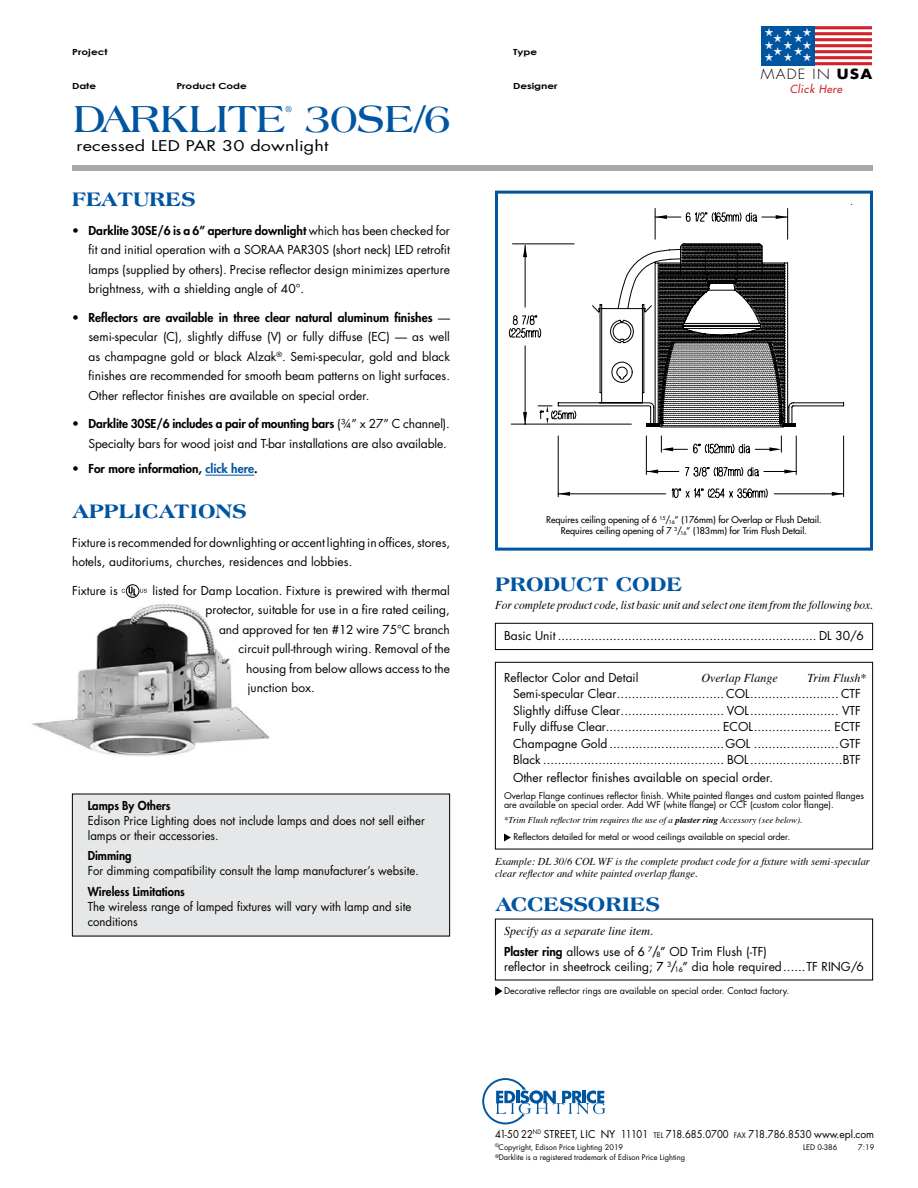
<style>
.page{position:relative;width:918px;height:1188px;background:#fff}
.page>*{position:absolute;margin:0;border:0;box-sizing:border-box;transform-origin:0 0}
.t1{font:700 40.5px "Americana";letter-spacing:-.01em;color:#0055a1}
.t2{font:800 21px "Americana";color:#0055a1}
.t3{font:14.4px "Futura";letter-spacing:.01em;color:#000;scale:1.25 1}
.t4{font:300 13.65px "Futura";letter-spacing:.08em;color:#000;scale:1.11 1}
.t5{font:12px/19.5px "Futura";color:#000;text-align:justify}
.t6{font:12px/15px "Futura";color:#000;scale:.95 1}
.t7{font:italic 12px "Times";color:#000;scale:.95 1}
.t8{font:italic 12px "Times";color:#000}
.t9{font:800 12px "Futura";color:#000;scale:.95 1}
.t10{font:800 12px "Futura";color:#000}
.K-tab_name{font:italic 10.95px "Futura";letter-spacing:.05em;color:#d2232a}
.t11{font:10.65px "Monotype Sorts";color:#fff}
.t12{font:italic 10.5px/12px "Times";color:#000}
.t13{font:10.5px "Futura";color:#000;scale:.9 1}
.t14{font:9px/9px "Futura";color:#000}
.t15{font:9px "Futura";color:#000}
.t16{font:italic 9px "Times";color:#000}
.t17{font:700 9px "Americana";color:#0055a1}
.t18{font:700 8.4px "Century Gothic";color:#000;scale:1.25 1}
.t19{font:7.5px "Futura";color:#000}
.s1{font-weight:700}
.s2{font-weight:800}
.s3{color:#0055a1}
.s4{font-style:inherit}
.s5{font-size:7.35px}
</style>
<div class="page">
<img style="left:32px;top:604px;width:238px;height:153px">
<div style="left:495px;top:191px;width:378px;height:360px;border:3px solid #0055a1"></div>
<hr style="left:206px;top:475px;width:48px;height:1px;background:#0055a1">
<div style="left:126px;top:584px;width:13px;height:14px;border:1px solid #000;border-radius:50%"></div>
<svg style="left:122px;top:587px;width:25px;height:9px"></svg>
<svg style="left:559px;top:492px;width:11px;height:4px"></svg>
<hr style="left:558px;top:494px;width:108px;height:1px;background:#000">
<hr style="left:558px;top:436px;width:1px;height:61px;background:#000">
<svg style="left:655px;top:208px;width:133px;height:32px"></svg>
<svg style="left:646px;top:402px;width:198px;height:97px"></svg>
<svg style="left:509px;top:243px;width:288px;height:229px"></svg>
<svg style="left:523px;top:245px;width:4px;height:12px"></svg>
<svg style="left:523px;top:412px;width:4px;height:12px"></svg>
<svg style="left:482px;top:1078px;width:123px;height:46px"></svg>
<div style="left:72px;top:165px;width:801px;height:6px;background:#a7a9ac"></div>
<svg style="left:504px;top:834px;width:7px;height:7px"></svg>
<div style="left:495px;top:623px;width:378px;height:27px;border:1px solid #000"></div>
<div style="left:495px;top:662px;width:378px;height:187px;border:1px solid #000"></div>
<svg style="left:495px;top:986px;width:8px;height:10px"></svg>
<div style="left:72px;top:794px;width:378px;height:142px;background:#e6e7e8"></div>
<hr style="left:814px;top:26px;width:58px;height:3px;background:#d2232a">
<hr style="left:814px;top:32px;width:58px;height:3px;background:#d2232a">
<hr style="left:814px;top:38px;width:58px;height:3px;background:#d2232a">
<hr style="left:814px;top:44px;width:58px;height:3px;background:#d2232a">
<hr style="left:814px;top:50px;width:58px;height:3px;background:#d2232a">
<hr style="left:814px;top:56px;width:58px;height:3px;background:#d2232a">
<hr style="left:814px;top:62px;width:58px;height:3px;background:#d2232a">
<div style="left:761px;top:26px;width:54px;height:39px;background:#0055a1"></div>
<p class="t18" style="left:72px;top:47px;width:30px">Project</p>
<p class="t18" style="left:72px;top:80px;width:21px">Date</p>
<p class="t18" style="left:176px;top:80px;width:58px">Product Code</p>
<p class="t18" style="left:513px;top:80px;width:37px">Designer</p>
<p class="t18" style="left:513px;top:47px;width:21px">Type</p>
<p class="t1" style="left:74px;top:95px;width:379px">DARKLITE 30SE/6</p>
<p class="t3" style="left:77px;top:136px;width:203px">recessed LED PAR 30 downlight</p>
<p class="t17" style="left:285px;top:104px;width:9px">®</p>
<p class="t11" style="left:765px;top:28px;width:10px">H</p>
<p class="t11" style="left:784px;top:28px;width:10px">H</p>
<p class="t11" style="left:773px;top:34px;width:10px">H</p>
<p class="t11" style="left:773px;top:47px;width:10px">H</p>
<p class="t11" style="left:803px;top:28px;width:10px">H</p>
<p class="t11" style="left:794px;top:34px;width:10px">H</p>
<p class="t11" style="left:794px;top:47px;width:10px">H</p>
<p class="t11" style="left:765px;top:40px;width:10px">H</p>
<p class="t11" style="left:784px;top:40px;width:10px">H</p>
<p class="t11" style="left:803px;top:40px;width:10px">H</p>
<p class="t11" style="left:765px;top:53px;width:10px">H</p>
<p class="t11" style="left:784px;top:53px;width:10px">H</p>
<p class="t11" style="left:803px;top:53px;width:10px">H</p>
<p class="K-tab_name" style="left:790px;top:82px;width:54px">Click Here</p>
<p class="t4" style="left:761px;top:65px;width:102px">MADE IN <span class="s1">USA</span></p>
<p class="t2" style="left:72px;top:187px;width:125px">FEATURES</p>
<p class="t5" style="left:88px;top:221px;width:363px;text-indent:-16px"><span class="s2">• Darklite 30SE/6 is a 6” aperture downlight</span> which has been checked for fit and initial operation with a SORAA PAR30S (short neck) LED retrofit lamps (supplied by others). Precise reflector design minimizes aperture brightness, with a shielding angle of 40°.</p>
<p class="t5" style="left:88px;top:308px;width:363px;text-indent:-16px"><span class="s2">• Reflectors are available in three clear natural aluminum finishes</span> –– semi-specular (C), slightly diffuse (V) or fully diffuse (EC) –– as well as champagne gold or black Alzak<sup>®</sup>. Semi-specular, gold and black finishes are recommended for smooth beam patterns on light surfaces.<br>Other reflector finishes are available on special order.</p>
<p class="t5" style="left:72px;top:414px;width:380px;text-align:right"><span class="s2">• Darklite 30SE/6 includes a pair of mounting bars</span> (¾” x 27” C channel).<br>Specialty bars for wood joist and T-bar installations are also available.</p>
<p class="t10" style="left:72px;top:461px;width:187px">• For more information, <span class="s3">click here</span>.</p>
<p class="t2" style="left:72px;top:499px;width:176px">APPLICATIONS</p>
<p class="t5" style="left:72px;top:533px;width:380px">Fixture is recommended for downlighting or accent lighting in offices, stores, hotels, auditoriums, churches, residences and lobbies.</p>
<p class="t5" style="left:72px;top:581px;width:47px">Fixture is</p>
<p class="t5" style="left:152px;top:581px;width:299px">listed for Damp Location. Fixture is prewired with thermal</p>
<p class="t5" style="left:206px;top:600px;width:246px">protector, suitable for use in a fire rated ceiling,</p>
<p class="t5" style="left:219px;top:620px;width:232px">and approved for ten #12 wire 75°C branch</p>
<p class="t5" style="left:238px;top:639px;width:213px">circuit pull-through wiring. Removal of the</p>
<p class="t5" style="left:246px;top:659px;width:205px">housing from below allows access to the</p>
<p class="t5" style="left:248px;top:678px;width:69px">junction box.</p>
<p class="t9" style="left:88px;top:798px;width:89px">Lamps By Others</p>
<p class="t6" style="left:88px;top:813px;width:356px">Edison Price Lighting does not include lamps and does not sell either lamps or their accessories.</p>
<p class="t9" style="left:88px;top:847px;width:48px">Dimming</p>
<p class="t6" style="left:88px;top:863px;width:350px">For dimming compatibility consult the lamp manufacturer’s website.</p>
<p class="t9" style="left:88px;top:883px;width:104px">Wireless Limitations</p>
<p class="t6" style="left:88px;top:899px;width:342px">The wireless range of lamped fixtures will vary with lamp and site conditions</p>
<p class="t15" style="left:546px;top:514px;width:277px">Requires ceiling opening of 6 <sup>15</sup>/<sub>16</sub>” (176mm) for Overlap or Flush Detail.</p>
<p class="t15" style="left:561px;top:525px;width:248px">Requires ceiling opening of 7 <sup>3</sup>/<sub>16</sub>” (183mm) for Trim Flush Detail.</p>
<p class="t2" style="left:495px;top:571px;width:189px">PRODUCT CODE</p>
<p class="t7" style="left:495px;top:597px;width:400px">For complete product code, list basic unit and select one item from the following box.</p>
<p class="t5" style="left:504px;top:626px;width:362px">Basic Unit ...................................................................... DL 30/6</p>
<p class="t5" style="left:504px;top:667px;width:136px">Reflector Color and Detail</p>
<p class="t8" style="left:701px;top:670px;width:78px">Overlap Flange</p>
<p class="t8" style="left:807px;top:670px;width:61px">Trim Flush*</p>
<p class="t5" style="left:513px;top:684px;width:350px">Semi-specular Clear............................. COL........................ CTF</p>
<p class="t5" style="left:513px;top:700px;width:350px">Slightly diffuse Clear............................ VOL........................ VTF</p>
<p class="t5" style="left:513px;top:717px;width:350px">Fully diffuse Clear............................... ECOL..................... ECTF</p>
<p class="t5" style="left:513px;top:733px;width:350px">Champagne Gold ...............................GOL .......................GTF</p>
<p class="t5" style="left:513px;top:750px;width:350px">Black ................................................. BOL.........................BTF</p>
<p class="t5" style="left:513px;top:768px;width:262px">Other reflector finishes available on special order.</p>
<p class="t14" style="left:504px;top:791px;width:362px">Overlap Flange continues reflector finish. White painted flanges and custom painted flanges are available on special order. Add WF (white flange) or CCF (custom color flange).</p>
<p class="t16" style="left:504px;top:815px;width:300px">*Trim Flush reflector trim requires the use of a <span class="s1">plaster ring</span> Accessory (see below).</p>
<p class="t14" style="left:513px;top:832px;width:278px">Reflectors detailed for metal or wood ceilings available on special order.</p>
<p class="t12" style="left:495px;top:857px;width:377px">Example: DL 30/6 COL WF is the complete product code for a fixture with semi-specular clear reflector and white painted overlap flange.</p>
<p class="t2" style="left:495px;top:892px;width:166px">ACCESSORIES</p>
<p class="t8" style="left:504px;top:924px;width:151px">Specify as a separate line item.</p>
<p class="t5" style="left:504px;top:942px;width:265px"><span class="s2">Plaster ring</span> allows use of <span class="s4">6</span> <sup>7</sup><span class="s4">/</span><sub>8</sub><span class="s4">”</span> OD Trim Flush (-TF)</p>
<p class="t5" style="left:504px;top:957px;width:362px">reflector in sheetrock ceiling; <span class="s4">7</span> <sup>3</sup><span class="s4">/</span><sub>16</sub><span class="s4">”</span> dia hole required......TF RING/6</p>
<p class="t14" style="left:504px;top:986px;width:287px">Decorative reflector rings are available on special order. Contact factory.</p>
<p class="t13" style="left:495px;top:1127px;width:423px">41-50 22<sup>ND</sup> STREET, LIC NY 11101 <span class="s5">TEL</span> 718.685.0700 <span class="s5">FAX</span> 718.786.8530 www.epl.com</p>
<p class="t19" style="left:495px;top:1142px;width:130px"><sup>©</sup>Copyright, Edison Price Lighting 2019</p>
<p class="t19" style="left:803px;top:1142px;width:36px">LED 0-386</p>
<p class="t19" style="left:858px;top:1142px;width:18px">7:19</p>
<p class="t19" style="left:495px;top:1153px;width:192px"><sup>®</sup>Darklite is a registered trademark of Edison Price Lighting</p>
</div>
